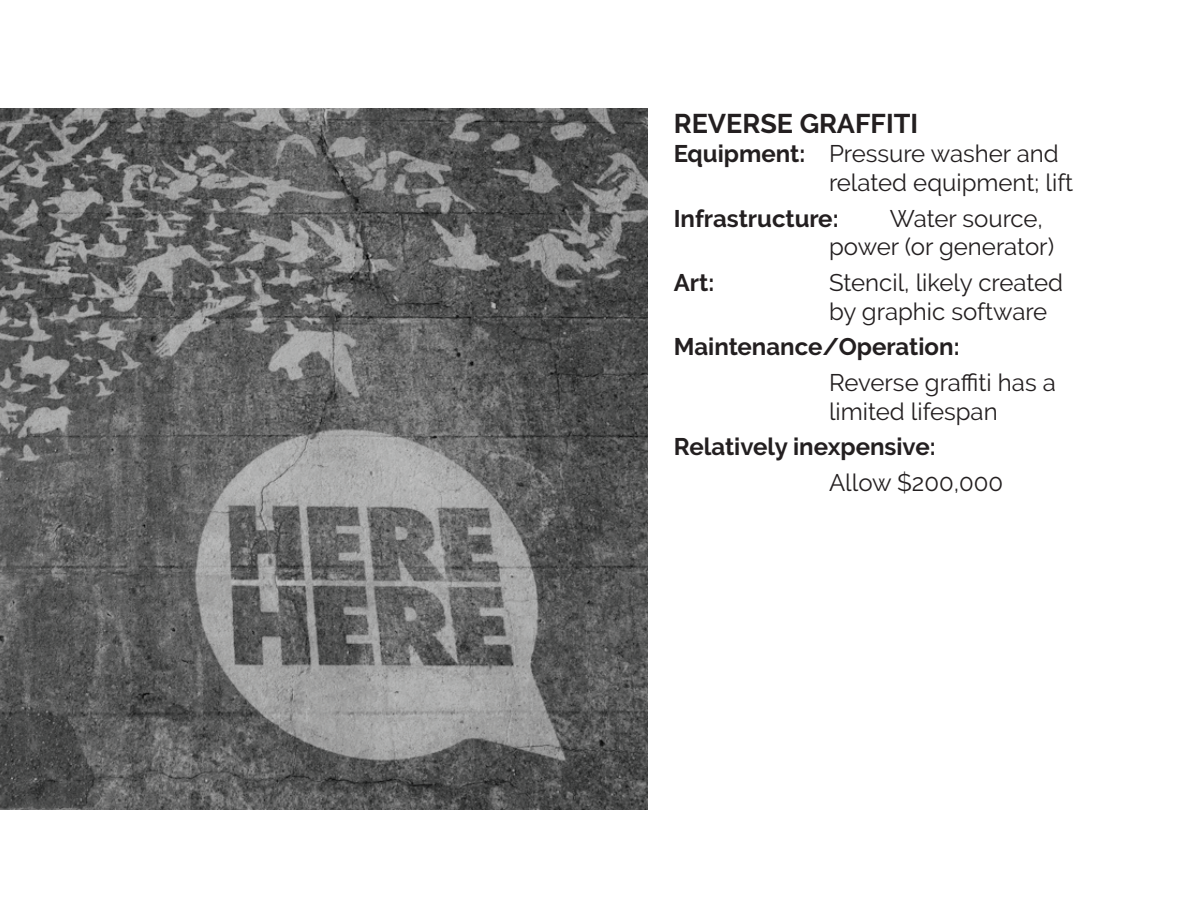
<style>
.page{position:relative;width:1188px;height:918px;background:#fff}
.page>*{position:absolute;margin:0;border:0;box-sizing:border-box;transform-origin:0 0}
.t1{font:700 27px "Raleway";color:#231f20}
.t2{font:24px/28.8px "Raleway";color:#231f20}
.t3{font:700 24px "Raleway";color:#231f20}
.s1{font-weight:700}
</style>
<div class="page">
<img style="left:0;top:108px;width:648px;height:702px">
<p class="t1" style="left:674px;top:108px;width:246px">REVERSE GRAFFITI</p>
<p class="t2" style="left:829px;top:139px;width:246px;text-indent:-155px"><span class="s1">Equipment:</span> Pressure washer and related equipment; lift</p>
<p class="t3" style="left:674px;top:204px;width:166px">Infrastructure:</p>
<p class="t2" style="left:829px;top:204px;width:227px;text-indent:61px">Water source, power (or generator)</p>
<p class="t3" style="left:674px;top:269px;width:42px">Art:</p>
<p class="t2" style="left:829px;top:268px;width:236px">Stencil, likely created by graphic software</p>
<p class="t3" style="left:674px;top:333px;width:287px">Maintenance/Operation:</p>
<p class="t2" style="left:829px;top:368px;width:228px">Reverse graffiti has a limited lifespan</p>
<p class="t3" style="left:674px;top:433px;width:263px">Relatively inexpensive:</p>
<p class="t2" style="left:829px;top:468px;width:176px">Allow $200,000</p>
</div>
